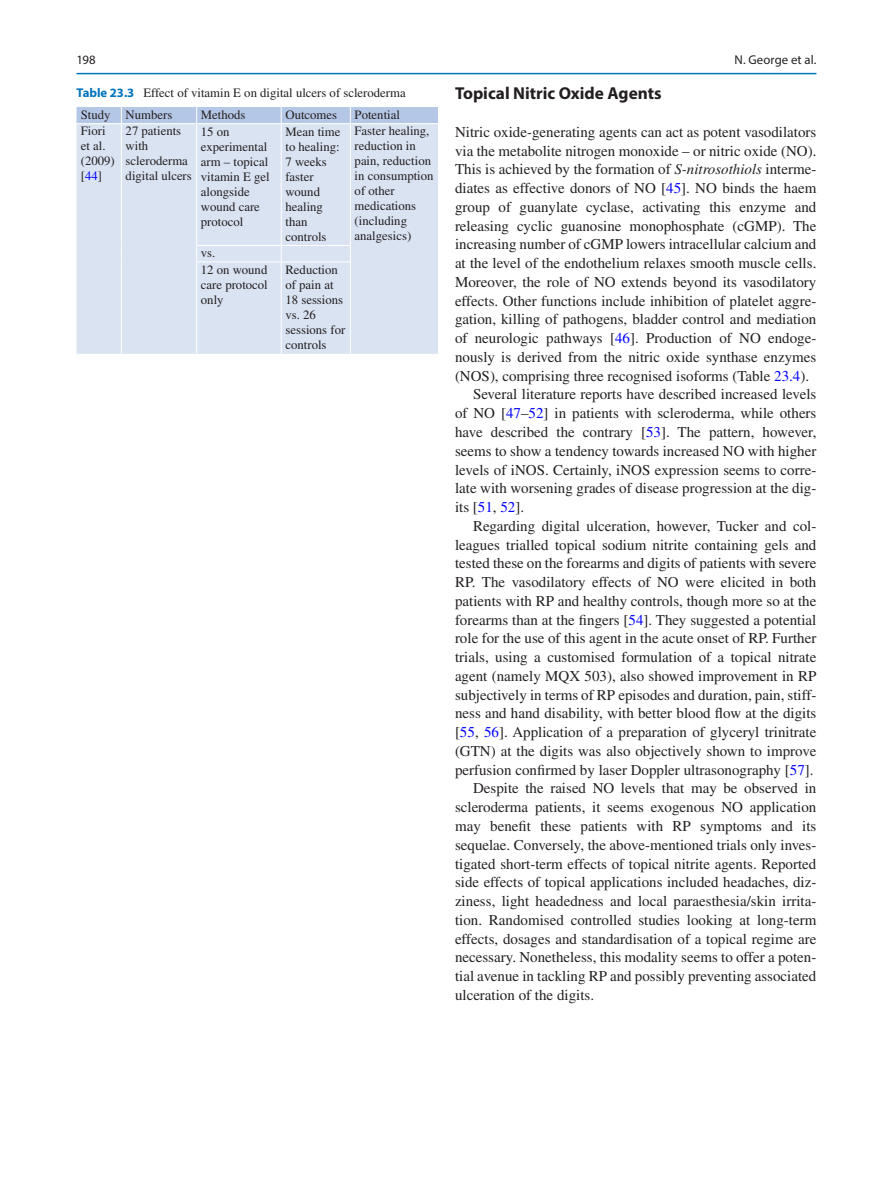
<style>
.page{position:relative;width:893px;height:1187px;background:#fff}
.page>*{position:absolute;margin:0;border:0;box-sizing:border-box;transform-origin:0 0}
.t1{font:700 17.25px "Trmyqv Myriad Pro";color:#231f20}
.t2{font:15px "Kcgdqs Times LT Std";color:#231f20}
.t3{font:12.75px/15px "Kcgdqs Times LT Std";color:#231f20}
.t4{font:12.75px "Gjgkpf Myriad Pro";letter-spacing:.01em;color:#231f20}
.t5{font:12.75px "Gjtphy Myriad Pro";color:#231f20}
.s1{font-family:"Trmyqv Myriad Pro";font-weight:700;color:#0073bc}
.s2{color:#00f}
.s3{font-family:"Ntpdxl Times LT Std";font-style:italic}
</style>
<div class="page">
<div style="left:77px;top:124px;width:361px;height:230px;background:#d9e3f2"></div>
<div style="left:77px;top:107px;width:361px;height:17px;background:#b5c7e6"></div>
<hr style="left:350px;top:123px;width:88px;height:1px;background:#fff">
<hr style="left:281px;top:124px;width:1px;height:121px;background:#fff">
<hr style="left:197px;top:245px;width:84px;height:1px;background:#fff">
<hr style="left:281px;top:245px;width:69px;height:1px;background:#fff">
<svg style="left:281px;top:246px;width:1px;height:15px"></svg>
<hr style="left:281px;top:261px;width:69px;height:1px;background:#fff">
<hr style="left:197px;top:261px;width:84px;height:1px;background:#fff">
<hr style="left:281px;top:262px;width:1px;height:92px;background:#fff">
<hr style="left:196px;top:124px;width:1px;height:121px;background:#fff">
<svg style="left:196px;top:245px;width:1px;height:17px"></svg>
<hr style="left:196px;top:262px;width:1px;height:92px;background:#fff">
<hr style="left:350px;top:124px;width:1px;height:121px;background:#fff">
<svg style="left:350px;top:245px;width:1px;height:17px"></svg>
<hr style="left:350px;top:262px;width:1px;height:92px;background:#fff">
<hr style="left:121px;top:124px;width:1px;height:121px;background:#fff">
<svg style="left:121px;top:245px;width:1px;height:17px"></svg>
<hr style="left:121px;top:262px;width:1px;height:92px;background:#fff">
<hr style="left:77px;top:73px;width:739px;height:1px;background:#0073bc">
<p class="t5" style="left:77px;top:52px;width:21px">198</p>
<p class="t3" style="left:81px;top:82px;width:326px;line-height:21.6px;text-indent:-4px"><span class="s1">Table 23.3</span> Effect of vitamin E on digital ulcers of scleroderma<br>Study Numbers</p>
<p class="t3" style="left:201px;top:107px;width:46px">Methods</p>
<p class="t3" style="left:285px;top:107px;width:53px">Outcomes</p>
<p class="t3" style="left:355px;top:107px;width:47px">Potential</p>
<p class="t3" style="left:81px;top:124px;width:35px">Fiori et al. (2009) [<span class="s2">44</span>]</p>
<p class="t3" style="left:126px;top:124px;width:68px">27 patients with scleroderma digital ulcers</p>
<p class="t3" style="left:201px;top:124px;width:70px">15 on experimental arm – topical vitamin E gel alongside wound care protocol</p>
<p class="t3" style="left:285px;top:124px;width:56px">Mean time to healing:<br>7 weeks faster wound healing than controls</p>
<p class="t3" style="left:355px;top:123px;width:80px">Faster healing, reduction in pain, reduction in consumption of other medications (including analgesics)</p>
<p class="t3" style="left:201px;top:244px;width:68px;line-height:16.5px">vs.<br>12 on wound</p>
<p class="t3" style="left:201px;top:277px;width:68px">care protocol only</p>
<p class="t3" style="left:285px;top:262px;width:61px">Reduction of pain at<br>18 sessions vs. 26 sessions for controls</p>
<p class="t4" style="left:734px;top:52px;width:84px">N. George et al.</p>
<p class="t1" style="left:455px;top:82px;width:208px">Topical Nitric Oxide Agents</p>
<p class="t2" style="left:455px;top:123px;width:363px">Nitric oxide-generating agents can act as potent vasodilators</p>
<p class="t2" style="left:455px;top:142px;width:363px">via the metabolite nitrogen monoxide – or nitric oxide (NO).</p>
<p class="t2" style="left:455px;top:161px;width:363px">This is achieved by the formation of <span class="s3">S-nitrosothiols</span> interme-</p>
<p class="t2" style="left:455px;top:180px;width:363px">diates as effective donors of NO [<span class="s2">45</span>]. NO binds the haem</p>
<p class="t2" style="left:455px;top:198px;width:363px">group of guanylate cyclase, activating this enzyme and</p>
<p class="t2" style="left:455px;top:217px;width:363px">releasing cyclic guanosine monophosphate (cGMP). The</p>
<p class="t2" style="left:455px;top:236px;width:363px">increasing number of cGMP lowers intracellular calcium and</p>
<p class="t2" style="left:455px;top:255px;width:363px">at the level of the endothelium relaxes smooth muscle cells.</p>
<p class="t2" style="left:455px;top:273px;width:363px">Moreover, the role of NO extends beyond its vasodilatory</p>
<p class="t2" style="left:455px;top:292px;width:363px">effects. Other functions include inhibition of platelet aggre-</p>
<p class="t2" style="left:455px;top:311px;width:363px">gation, killing of pathogens, bladder control and mediation</p>
<p class="t2" style="left:455px;top:330px;width:363px">of neurologic pathways [<span class="s2">46</span>]. Production of NO endoge-</p>
<p class="t2" style="left:455px;top:348px;width:363px">nously is derived from the nitric oxide synthase enzymes</p>
<p class="t2" style="left:455px;top:367px;width:356px">(NOS), comprising three recognised isoforms (Table <span class="s2">23.4</span>).</p>
<p class="t2" style="left:473px;top:386px;width:345px">Several literature reports have described increased levels</p>
<p class="t2" style="left:455px;top:405px;width:363px">of NO [<span class="s2">47</span>–<span class="s2">52</span>] in patients with scleroderma, while others</p>
<p class="t2" style="left:455px;top:423px;width:363px">have described the contrary [<span class="s2">53</span>]. The pattern, however,</p>
<p class="t2" style="left:455px;top:442px;width:363px">seems to show a tendency towards increased NO with higher</p>
<p class="t2" style="left:455px;top:461px;width:363px">levels of iNOS. Certainly, iNOS expression seems to corre-</p>
<p class="t2" style="left:455px;top:480px;width:363px">late with worsening grades of disease progression at the dig-</p>
<p class="t2" style="left:455px;top:498px;width:71px">its [<span class="s2">51</span>, <span class="s2">52</span>].</p>
<p class="t2" style="left:473px;top:517px;width:345px">Regarding digital ulceration, however, Tucker and col-</p>
<p class="t2" style="left:455px;top:536px;width:363px">leagues trialled topical sodium nitrite containing gels and</p>
<p class="t2" style="left:455px;top:555px;width:363px">tested these on the forearms and digits of patients with severe</p>
<p class="t2" style="left:455px;top:573px;width:363px">RP. The vasodilatory effects of NO were elicited in both</p>
<p class="t2" style="left:455px;top:592px;width:363px">patients with RP and healthy controls, though more so at the</p>
<p class="t2" style="left:455px;top:611px;width:363px">forearms than at the fingers [<span class="s2">54</span>]. They suggested a potential</p>
<p class="t2" style="left:455px;top:630px;width:363px">role for the use of this agent in the acute onset of RP. Further</p>
<p class="t2" style="left:455px;top:648px;width:363px">trials, using a customised formulation of a topical nitrate</p>
<p class="t2" style="left:455px;top:667px;width:363px">agent (namely MQX 503), also showed improvement in RP</p>
<p class="t2" style="left:455px;top:686px;width:363px">subjectively in terms of RP episodes and duration, pain, stiff-</p>
<p class="t2" style="left:455px;top:705px;width:363px">ness and hand disability, with better blood flow at the digits</p>
<p class="t2" style="left:455px;top:723px;width:363px">[<span class="s2">55</span>, <span class="s2">56</span>]. Application of a preparation of glyceryl trinitrate</p>
<p class="t2" style="left:455px;top:742px;width:363px">(GTN) at the digits was also objectively shown to improve</p>
<p class="t2" style="left:455px;top:761px;width:360px">perfusion confirmed by laser Doppler ultrasonography [<span class="s2">57</span>].</p>
<p class="t2" style="left:473px;top:780px;width:345px">Despite the raised NO levels that may be observed in</p>
<p class="t2" style="left:455px;top:798px;width:363px">scleroderma patients, it seems exogenous NO application</p>
<p class="t2" style="left:455px;top:817px;width:363px">may benefit these patients with RP symptoms and its</p>
<p class="t2" style="left:455px;top:836px;width:363px">sequelae. Conversely, the above-mentioned trials only inves-</p>
<p class="t2" style="left:455px;top:855px;width:363px">tigated short-term effects of topical nitrite agents. Reported</p>
<p class="t2" style="left:455px;top:873px;width:363px">side effects of topical applications included headaches, diz-</p>
<p class="t2" style="left:455px;top:892px;width:363px">ziness, light headedness and local paraesthesia/skin irrita-</p>
<p class="t2" style="left:455px;top:911px;width:363px">tion. Randomised controlled studies looking at long-term</p>
<p class="t2" style="left:455px;top:930px;width:363px">effects, dosages and standardisation of a topical regime are</p>
<p class="t2" style="left:455px;top:948px;width:363px">necessary. Nonetheless, this modality seems to offer a poten-</p>
<p class="t2" style="left:455px;top:967px;width:363px">tial avenue in tackling RP and possibly preventing associated</p>
<p class="t2" style="left:455px;top:986px;width:141px">ulceration of the digits.</p>
</div>
